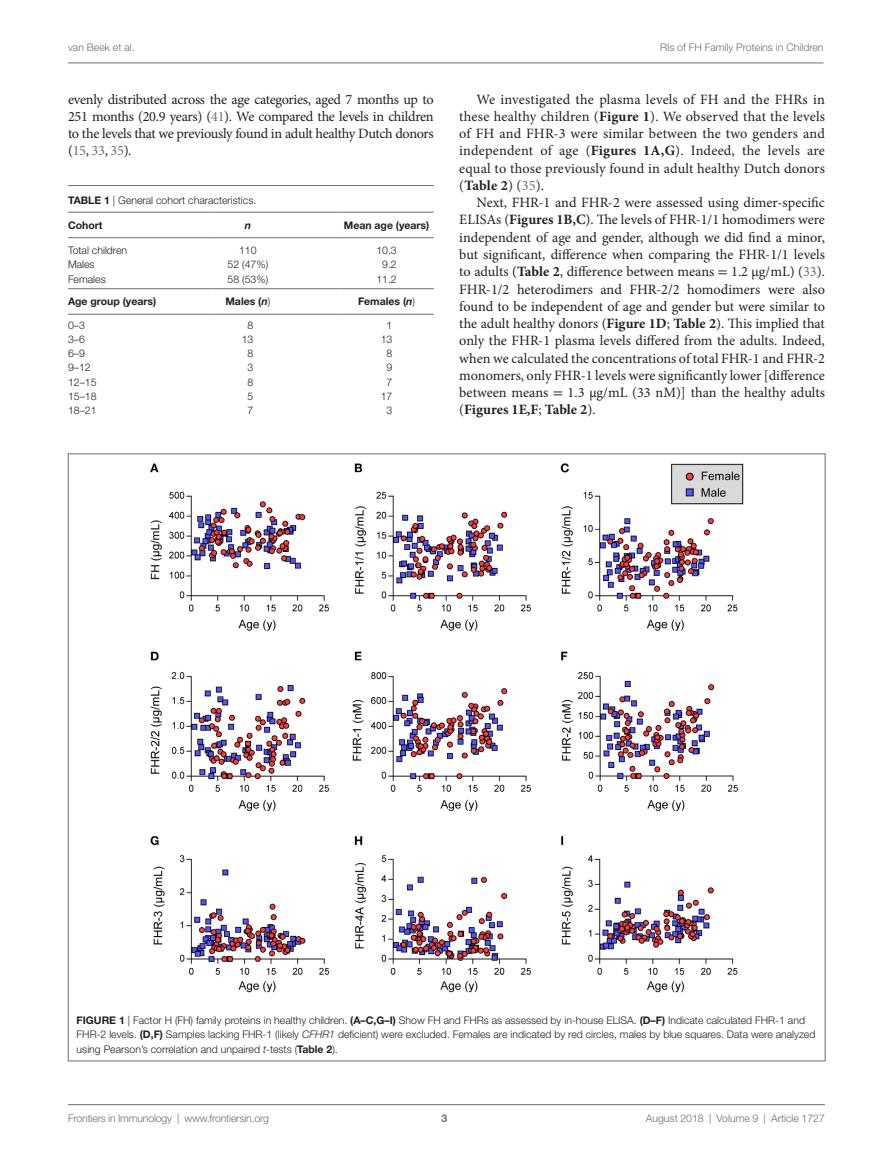
<style>
.page{position:relative;width:893px;height:1170px;background:#fff}
.page>*{position:absolute;margin:0;border:0;box-sizing:border-box;transform-origin:0 0}
.t1{font:14.25px/17.2px "Minion Pro";color:#231f20;text-align:justify}
.t2{font:300 10.5px/14.2px "Helvetica Neue LT Std";color:#231f20}
.t3{font:300 10.5px "Helvetica Neue LT Std";color:#6c6d70}
.t4{font:700 10.5px "Helvetica Neue LT Std";color:#231f20}
.t5{font:italic 700 10.5px "Helvetica Neue LT Std";color:#231f20}
.t6{font:700 10.5px "Helvetica Neue LT Std";color:#6c6d70}
.s1{color:#6c6d70}
.s2{font-weight:700}
.s3{font-family:"STIX General"}
.s4{font-style:italic}
.s5{font-weight:300}
</style>
<div class="page">
<hr style="left:68px;top:185px;width:366px;height:1px;background:#6c6d70">
<hr style="left:68px;top:212px;width:144px;height:1px;background:#6c6d70">
<hr style="left:68px;top:237px;width:144px;height:1px;background:#6c6d70">
<hr style="left:212px;top:212px;width:127px;height:1px;background:#6c6d70">
<hr style="left:212px;top:237px;width:127px;height:1px;background:#6c6d70">
<hr style="left:339px;top:212px;width:95px;height:1px;background:#6c6d70">
<hr style="left:339px;top:237px;width:95px;height:1px;background:#6c6d70">
<hr style="left:68px;top:288px;width:144px;height:1px;background:#6c6d70">
<hr style="left:212px;top:288px;width:127px;height:1px;background:#6c6d70">
<hr style="left:339px;top:288px;width:95px;height:1px;background:#6c6d70">
<hr style="left:68px;top:314px;width:144px;height:1px;background:#6c6d70">
<hr style="left:212px;top:314px;width:127px;height:1px;background:#6c6d70">
<hr style="left:339px;top:314px;width:95px;height:1px;background:#6c6d70">
<img style="left:150px;top:463px;width:594px;height:530px">
<hr style="left:68px;top:1104px;width:757px;height:1px;background:#6c6d70">
<hr style="left:68px;top:63px;width:756px;height:1px;background:#6c6d70">
<p class="t3" style="left:68px;top:41px;width:68px">van Beek et al.</p>
<p class="t3" style="left:660px;top:41px;width:165px">RIs of FH Family Proteins in Children</p>
<p class="t1" style="left:68px;top:90px;width:367px">evenly distributed across the age categories, aged 7 months up to 251 months (20.9 years) (<span class="s1">41</span>). We compared the levels in children to the levels that we previously found in adult healthy Dutch donors (<span class="s1">15</span>, <span class="s1">33</span>, <span class="s1">35</span>).</p>
<p class="t1" style="left:459px;top:90px;width:367px;text-indent:17px">We investigated the plasma levels of FH and the FHRs in these healthy children (<span class="s2">Figure 1</span>). We observed that the levels of FH and FHR-3 were similar between the two genders and independent of age (<span class="s2">Figures 1A,G</span>). Indeed, the levels are equal to those previously found in adult healthy Dutch donors (<span class="s2">Table 2</span>) (<span class="s1">35</span>).</p>
<p class="t1" style="left:459px;top:194px;width:367px;text-indent:17px">Next, FHR-1 and FHR-2 were assessed using dimer-specific ELISAs (<span class="s2">Figures 1B,C</span>). The levels of FHR-1/1 homodimers were independent of age and gender, although we did find a minor, but significant, difference when comparing the FHR-1/1 levels to adults (<span class="s2">Table 2</span>, difference between means <span class="s3">=</span> 1.2 µg/mL) (<span class="s1">33</span>).<br>FHR-1/2 heterodimers and FHR-2/2 homodimers were also found to be independent of age and gender but were similar to the adult healthy donors (<span class="s2">Figure 1D</span>; <span class="s2">Table 2</span>). This implied that only the FHR-1 plasma levels differed from the adults. Indeed, when we calculated the concentrations of total FHR-1 and FHR-2 monomers, only FHR-1 levels were significantly lower [difference between means <span class="s3">=</span> 1.3 µg/mL (33 nM)] than the healthy adults (<span class="s2">Figures 1E,F</span>; <span class="s2">Table 2</span>).</p>
<p class="t2" style="left:68px;top:193px;width:190px"><span class="s2">Table 1</span> | General cohort characteristics.</p>
<p class="t4" style="left:68px;top:218px;width:36px">Cohort</p>
<p class="t5" style="left:245px;top:218px;width:8px">n</p>
<p class="t4" style="left:344px;top:218px;width:87px">Mean age (years)</p>
<p class="t2" style="left:68px;top:243px;width:61px">Total children</p>
<p class="t2" style="left:239px;top:243px;width:19px">110</p>
<p class="t2" style="left:376px;top:243px;width:22px">10.3</p>
<p class="t2" style="left:68px;top:257px;width:28px">Males</p>
<p class="t2" style="left:228px;top:257px;width:42px">52 (47%)</p>
<p class="t2" style="left:382px;top:257px;width:16px">9.2</p>
<p class="t2" style="left:68px;top:271px;width:39px">Females</p>
<p class="t2" style="left:228px;top:271px;width:42px">58 (53%)</p>
<p class="t2" style="left:376px;top:271px;width:22px">11.2</p>
<p class="t4" style="left:68px;top:295px;width:90px">Age group (years)</p>
<p class="t4" style="left:225px;top:295px;width:46px">Males (<span class="s4">n</span><span class="s5">)</span></p>
<p class="t4" style="left:358px;top:295px;width:59px">Females (<span class="s4">n</span><span class="s5">)</span></p>
<p class="t2" style="left:68px;top:317px;width:18px">0–3</p>
<p class="t2" style="left:248px;top:317px;width:7px">8</p>
<p class="t2" style="left:387px;top:317px;width:7px">1</p>
<p class="t2" style="left:68px;top:332px;width:18px">3–6</p>
<p class="t2" style="left:242px;top:332px;width:13px">13</p>
<p class="t2" style="left:381px;top:332px;width:13px">13</p>
<p class="t2" style="left:68px;top:346px;width:18px">6–9</p>
<p class="t2" style="left:248px;top:346px;width:7px">8</p>
<p class="t2" style="left:387px;top:346px;width:7px">8</p>
<p class="t2" style="left:68px;top:360px;width:24px">9–12</p>
<p class="t2" style="left:248px;top:360px;width:7px">3</p>
<p class="t2" style="left:387px;top:360px;width:7px">9</p>
<p class="t2" style="left:68px;top:374px;width:30px">12–15</p>
<p class="t2" style="left:248px;top:374px;width:7px">8</p>
<p class="t2" style="left:387px;top:374px;width:7px">7</p>
<p class="t2" style="left:68px;top:389px;width:30px">15–18</p>
<p class="t2" style="left:248px;top:389px;width:7px">5</p>
<p class="t2" style="left:381px;top:389px;width:13px">17</p>
<p class="t2" style="left:68px;top:403px;width:30px">18–21</p>
<p class="t2" style="left:248px;top:403px;width:7px">7</p>
<p class="t2" style="left:387px;top:403px;width:7px">3</p>
<p class="t2" style="left:77px;top:1012px;width:740px"><span class="s2">Figure 1</span> | Factor H (FH) family proteins in healthy children. <span class="s2">(A–C,G–I)</span> Show FH and FHRs as assessed by in-house ELISA. <span class="s2">(D–F)</span> Indicate calculated FHR-1 and<br>FHR-2 levels. <span class="s2">(D,F)</span> Samples lacking FHR-1 (likely <span class="s4">CFHR1</span> deficient) were excluded. Females are indicated by red circles, males by blue squares. Data were analyzed using Pearson’s correlation and unpaired <span class="s4">t</span>-tests (<span class="s2">Table 2</span>).</p>
<p class="t3" style="left:68px;top:1111px;width:203px">Frontiers in Immunology | www.frontiersin.org</p>
<p class="t3" style="left:646px;top:1111px;width:181px">August 2018 | Volume 9 | Article 1727</p>
<p class="t6" style="left:441px;top:1111px;width:7px">3</p>
</div>
